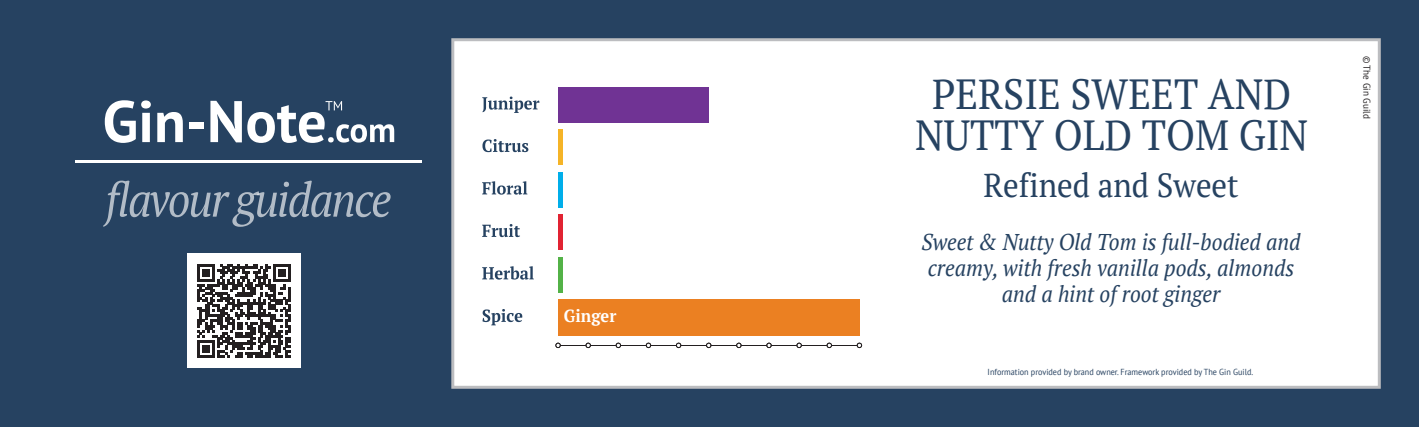
<style>
.page{position:relative;width:1419px;height:427px;background:#fff}
.page>*{position:absolute;margin:0;border:0;box-sizing:border-box;transform-origin:0 0}
.t1{font:42px/40.2px "PT Serif";color:#264261;text-align:center;scale:.94 1}
.t2{font:33.25px "PT Serif";color:#264261;scale:.93 1}
.t3{font:italic 22.75px/26.2px "PT Serif";color:#264261;text-align:center;scale:.93 1}
.t4{font:700 17.5px "PT Serif";color:#fff;scale:.94 1}
.t5{font:9.8px "PT Sans";color:#231f20;scale:.93 1}
.t6{font:8.75px "PT Sans";color:#25405f;scale:.94 1}
</style>
<div class="page">
<div style="left:0;top:0;width:1418px;height:426px;background:#264261"></div>
<div style="left:451px;top:38px;width:930px;height:350px;background:#fff;border:3px solid #bcbdc0"></div>
<svg style="left:103px;top:180px;width:288px;height:47px"></svg>
<svg style="left:105px;top:100px;width:46px;height:43px"></svg>
<svg style="left:157px;top:112px;width:26px;height:30px"></svg>
<div style="left:189px;top:122px;width:15px;height:7px;background:#fff"></div>
<svg style="left:210px;top:101px;width:184px;height:42px"></svg>
<hr style="left:75px;top:160px;width:347px;height:2px;background:#fff">
<div style="left:558px;top:86px;width:151px;height:36px;background:#703394"></div>
<div style="left:558px;top:172px;width:5px;height:36px;background:#00aeea"></div>
<div style="left:558px;top:214px;width:5px;height:36px;background:#e12332"></div>
<div style="left:558px;top:257px;width:5px;height:36px;background:#53b247"></div>
<div style="left:558px;top:129px;width:5px;height:36px;background:#f5b427"></div>
<div style="left:558px;top:299px;width:301px;height:36px;background:#eb8022"></div>
<hr style="left:558px;top:345px;width:302px;height:1px;background:#231f20">
<svg style="left:555px;top:342px;width:6px;height:6px"></svg>
<svg style="left:585px;top:342px;width:6px;height:6px"></svg>
<svg style="left:616px;top:342px;width:5px;height:6px"></svg>
<svg style="left:646px;top:342px;width:5px;height:6px"></svg>
<svg style="left:676px;top:342px;width:5px;height:6px"></svg>
<svg style="left:706px;top:342px;width:5px;height:6px"></svg>
<svg style="left:736px;top:342px;width:5px;height:6px"></svg>
<svg style="left:766px;top:342px;width:6px;height:6px"></svg>
<svg style="left:796px;top:342px;width:6px;height:6px"></svg>
<svg style="left:826px;top:342px;width:6px;height:6px"></svg>
<svg style="left:857px;top:342px;width:5px;height:6px"></svg>
<svg style="left:482px;top:96px;width:57px;height:17px"></svg>
<svg style="left:482px;top:139px;width:46px;height:13px"></svg>
<svg style="left:482px;top:181px;width:45px;height:13px"></svg>
<svg style="left:482px;top:224px;width:38px;height:13px"></svg>
<svg style="left:482px;top:266px;width:52px;height:13px"></svg>
<svg style="left:482px;top:309px;width:40px;height:16px"></svg>
<div style="left:187px;top:254px;width:114px;height:113px;background:#fff"></div>
<svg style="left:197px;top:264px;width:94px;height:93px"></svg>
<p class="t4" style="left:564px;top:304px;width:57px">Ginger</p>
<h1 class="t1" style="left:915px;top:74px;width:420px">PERSIE SWEET AND<br>NUTTY OLD TOM GIN</h1>
<h2 class="t2" style="left:983px;top:164px;width:276px">Refined and Sweet</h2>
<p class="t3" style="left:921px;top:228px;width:409px">Sweet &amp; Nutty Old Tom is full-bodied and creamy, with fresh vanilla pods, almonds and a hint of root ginger</p>
<p class="t6" style="left:987px;top:366px;width:284px">Information provided by brand owner. Framework provided by The Gin Guild.</p>
<p class="t5" style="left:1373px;top:56px;width:69px;rotate:90deg">© The Gin Guild</p>
</div>
